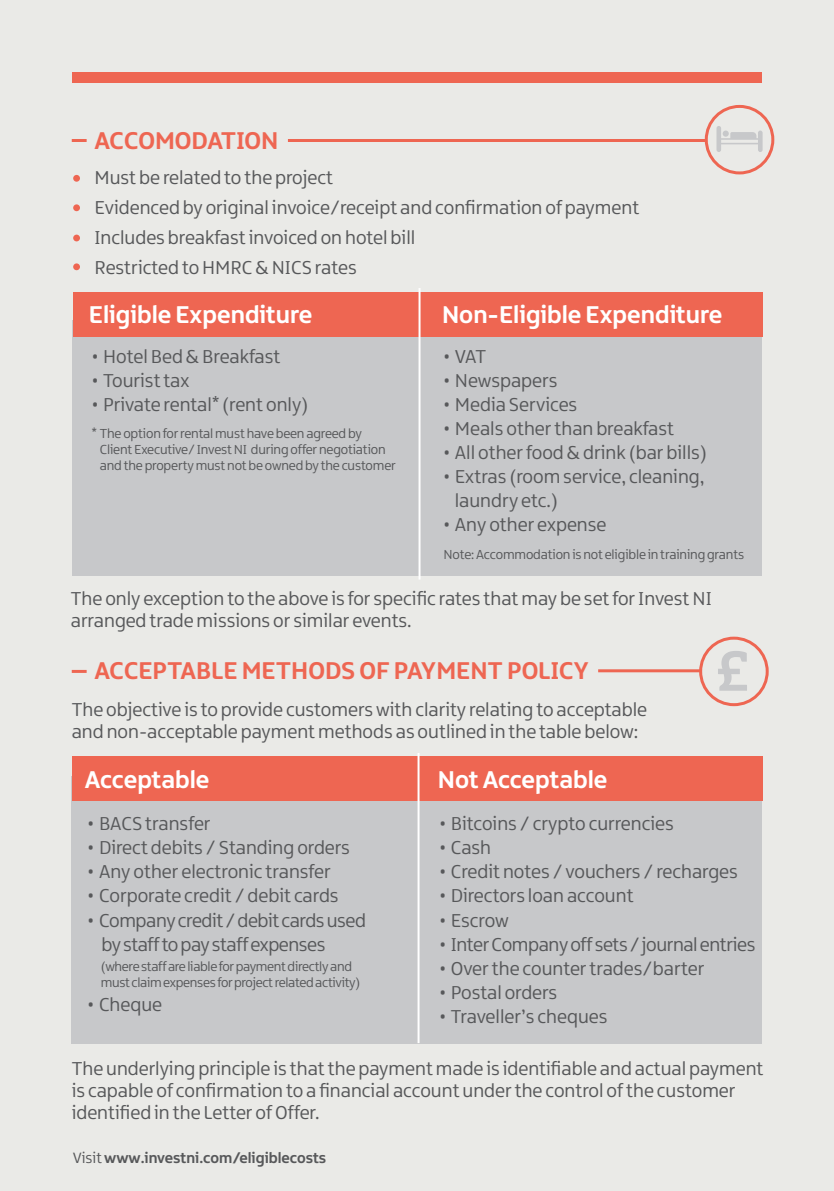
<style>
.page{position:relative;width:834px;height:1191px;background:#fff}
.page>*{position:absolute;margin:0;border:0;box-sizing:border-box;transform-origin:0 0}
.t1{font:700 26px "Northern Ireland";color:#fff}
.t2{font:700 26px "Northern Ireland";color:#ee6652}
.t3{font:20px/22px "Northern Ireland";color:#57585a}
.t4{font:20px/24px "Northern Ireland";letter-spacing:-.02em;color:#57585a}
.t5{font:700 16px "Northern Ireland";color:#57585a}
.t6{font:14px/16px "Northern Ireland";letter-spacing:-.01em;color:#57585a}
.s1{font-weight:400}
</style>
<div class="page">
<img style="left:833px;top:294px;width:1px;height:897px">
<div style="left:0;top:0;width:833px;height:1191px;background:#eaeae7"></div>
<div style="left:72px;top:72px;width:689px;height:10px;background:#ee6652"></div>
<div style="left:73px;top:320px;width:688px;height:255px;background:#c7c8ca"></div>
<div style="left:72px;top:776px;width:689px;height:267px;background:#c7c8ca"></div>
<div style="left:73px;top:292px;width:689px;height:45px;background:#ee6652"></div>
<div style="left:72px;top:756px;width:690px;height:45px;background:#ee6652"></div>
<div style="left:73px;top:175px;width:7px;height:7px;background:#ee6652;border-radius:50%"></div>
<div style="left:73px;top:204px;width:7px;height:7px;background:#ee6652;border-radius:50%"></div>
<div style="left:73px;top:235px;width:7px;height:6px;background:#ee6652;border-radius:50%"></div>
<div style="left:73px;top:263px;width:7px;height:7px;background:#ee6652;border-radius:50%"></div>
<div style="left:704px;top:105px;width:70px;height:69px;border:3px solid #ee6652;border-radius:50%"></div>
<hr style="left:288px;top:139px;width:418px;height:3px;background:#ee6652">
<div style="left:699px;top:636px;width:69px;height:70px;border:3px solid #ee6652;border-radius:50%"></div>
<hr style="left:598px;top:669px;width:102px;height:3px;background:#ee6652">
<svg style="left:716px;top:126px;width:46px;height:26px"></svg>
<hr style="left:418px;top:288px;width:2px;height:291px;background:#fff">
<hr style="left:417px;top:753px;width:2px;height:290px;background:#fff">
<hr style="left:72px;top:139px;width:15px;height:3px;background:#ee6652">
<hr style="left:72px;top:670px;width:15px;height:3px;background:#ee6652">
<svg style="left:718px;top:651px;width:28px;height:39px"></svg>
<h1 class="t2" style="left:94px;top:124px;width:185px">ACCOMODATION</h1>
<p class="t3" style="left:94px;top:162px;width:546px;line-height:30px">Must be related to the project<br>Evidenced by original invoice/receipt and confirmation of payment Includes breakfast invoiced on hotel bill<br>Restricted to HMRC &amp; NICS rates</p>
<h1 class="t1" style="left:89px;top:298px;width:225px">Eligible Expenditure</h1>
<h1 class="t1" style="left:442px;top:298px;width:282px">Non-Eligible Expenditure</h1>
<p class="t3" style="left:92px;top:346px;width:190px">• Hotel Bed &amp; Breakfast</p>
<p class="t3" style="left:92px;top:370px;width:99px">• Tourist tax</p>
<p class="t3" style="left:92px;top:394px;width:218px">• Private rental* (rent only)</p>
<p class="t6" style="left:100px;top:425px;width:297px;text-indent:-8px">* The option for rental must have been agreed by<br>Client Executive/ Invest NI during offer negotiation and the property must not be owned by the customer</p>
<p class="t3" style="left:443px;top:346px;width:44px">• VAT</p>
<p class="t3" style="left:443px;top:370px;width:115px">• Newspapers</p>
<p class="t3" style="left:443px;top:394px;width:135px">• Media Services</p>
<p class="t3" style="left:443px;top:418px;width:232px">• Meals other than breakfast</p>
<p class="t3" style="left:443px;top:442px;width:265px">• All other food &amp; drink (bar bills)</p>
<p class="t3" style="left:455px;top:465px;width:251px;line-height:24px;text-indent:-11px">• Extras (room service, cleaning, laundry etc.)</p>
<p class="t3" style="left:443px;top:514px;width:164px">• Any other expense</p>
<p class="t6" style="left:443px;top:547px;width:302px">Note: Accommodation is not eligible in training grants</p>
<p class="t3" style="left:71px;top:588px;width:642px">The only exception to the above is for specific rates that may be set for Invest NI arranged trade missions or similar events.</p>
<h1 class="t2" style="left:94px;top:654px;width:496px">ACCEPTABLE METHODS OF PAYMENT POLICY</h1>
<p class="t3" style="left:72px;top:698px;width:576px">The objective is to provide customers with clarity relating to acceptable and non-acceptable payment methods as outlined in the table below:</p>
<h1 class="t1" style="left:85px;top:762px;width:126px">Acceptable</h1>
<h1 class="t1" style="left:438px;top:762px;width:171px">Not Acceptable</h1>
<p class="t3" style="left:88px;top:813px;width:124px">• BACS transfer</p>
<p class="t3" style="left:88px;top:837px;width:264px">• Direct debits / Standing orders</p>
<p class="t3" style="left:88px;top:861px;width:245px">• Any other electronic transfer</p>
<p class="t3" style="left:88px;top:885px;width:252px">• Corporate credit / debit cards</p>
<p class="t4" style="left:101px;top:908px;width:266px;text-indent:-14px">• Company credit / debit cards used by staff to pay staff expenses</p>
<p class="t6" style="left:101px;top:958px;width:261px">(where staff are liable for payment directly and must claim expenses for project related activity)</p>
<p class="t3" style="left:88px;top:993px;width:76px">• Cheque</p>
<p class="t3" style="left:439px;top:813px;width:236px">• Bitcoins / crypto currencies</p>
<p class="t3" style="left:439px;top:837px;width:53px">• Cash</p>
<p class="t3" style="left:439px;top:861px;width:300px">• Credit notes / vouchers / recharges</p>
<p class="t3" style="left:439px;top:885px;width:196px">• Directors loan account</p>
<p class="t3" style="left:439px;top:909px;width:71px">• Escrow</p>
<p class="t4" style="left:439px;top:932px;width:317px">• Inter Company off sets / journal entries</p>
<p class="t3" style="left:439px;top:957px;width:266px">• Over the counter trades/barter</p>
<p class="t3" style="left:439px;top:981px;width:119px">• Postal orders</p>
<p class="t3" style="left:439px;top:1005px;width:170px">• Traveller’s cheques</p>
<p class="t3" style="left:72px;top:1057px;width:693px">The underlying principle is that the payment made is identifiable and actual payment is capable of confirmation to a financial account under the control of the customer identified in the Letter of Offer.</p>
<p class="t5" style="left:73px;top:1148px;width:255px"><span class="s1">Visit</span> www.investni.com/eligiblecosts</p>
</div>
